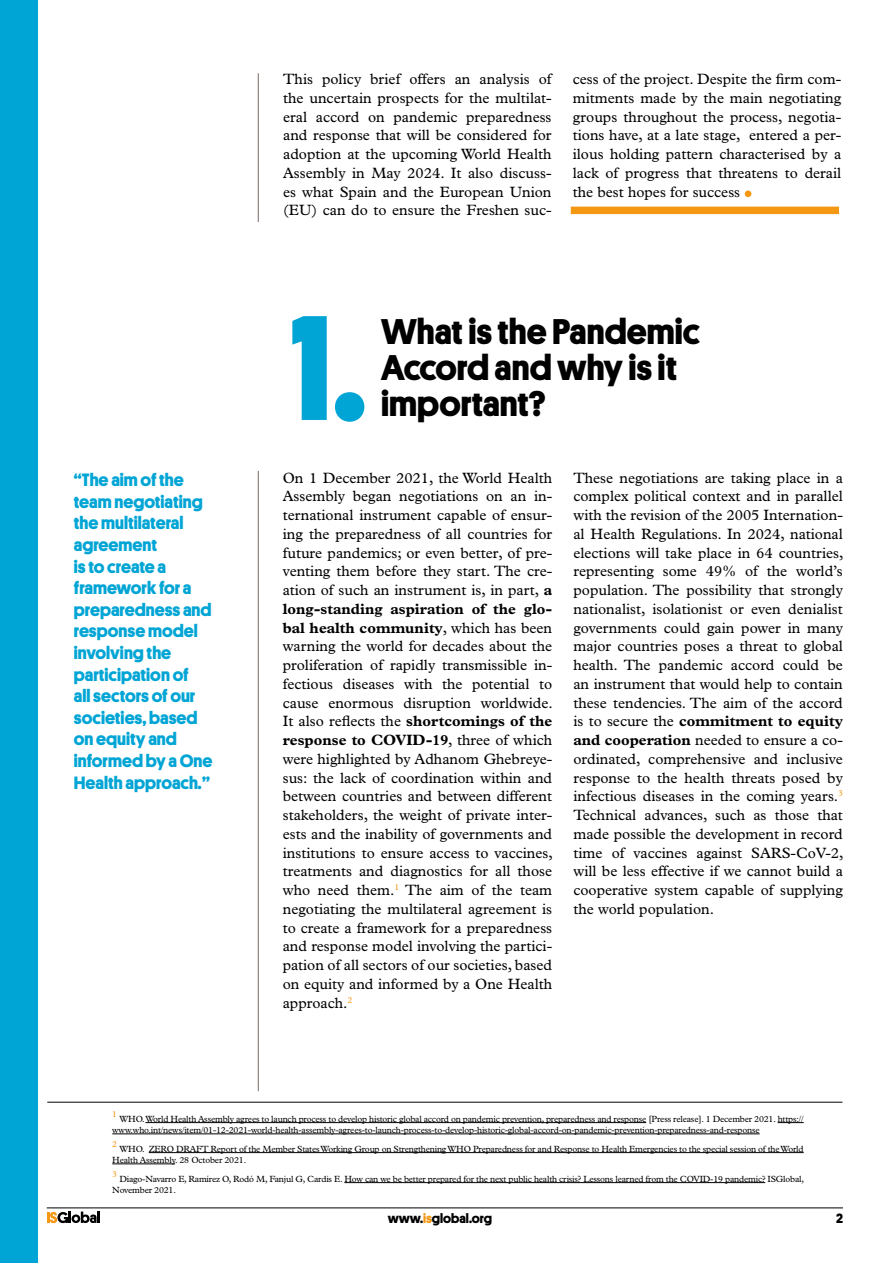
<style>
.page{position:relative;width:893px;height:1263px;background:#fff}
.page>*{position:absolute;margin:0;border:0;box-sizing:border-box;transform-origin:0 0}
.t1{font:700 150px "Platform";color:#00a5d5}
.text_base{font:54px "Plantin";color:#f49712}
.t2{font:700 36px/36px "Platform";color:#000}
.t3{font:700 18px/21.6px "Platform";color:#00a5d5}
.text_base-2{font:15px/18.8px "Plantin";color:#000;text-align:justify}
.t4{font:700 13.5px "Platform";color:#000}
.leyendas{font:9px/11.2px "Plantin";letter-spacing:-.02em;color:#000}
.leyendas-2{font:8.7px "Plantin";color:#f49712}
.s1{font-style:italic}
.s2{font-weight:700}
.s3{color:#f49712}
</style>
<div class="page">
<svg style="left:47px;top:1211px;width:53px;height:12px"></svg>
<hr style="left:47px;top:1207px;width:796px;height:1px;background:#000">
<div style="left:0;top:0;width:37px;height:1263px;background:#00a5d5"></div>
<div style="left:571px;top:207px;width:268px;height:7px;background:#f49712"></div>
<hr style="left:145px;top:1122px;width:501px;height:1px;background:#000">
<svg style="left:778px;top:1122px;width:26px;height:1px"></svg>
<hr style="left:112px;top:1133px;width:648px;height:1px;background:#000">
<hr style="left:149px;top:1152px;width:655px;height:1px;background:#000">
<hr style="left:112px;top:1163px;width:63px;height:1px;background:#000">
<hr style="left:344px;top:1182px;width:421px;height:1px;background:#000">
<hr style="left:47px;top:1102px;width:795px;height:1px;background:#000">
<hr style="left:258px;top:73px;width:1px;height:149px;background:#867b77">
<hr style="left:258px;top:471px;width:1px;height:620px;background:#867b77">
<p class="text_base-2" style="left:283px;top:69px;width:270px">This policy brief offers an analysis of the uncertain prospects for the multilat&shy;eral accord on pandemic preparedness and response that will be considered for adoption at the upcoming World Health Assembly in May 2024. It also discuss&shy;es what Spain and the European Union (EU) can do to ensure the Freshen suc-</p>
<p class="text_base-2" style="left:573px;top:69px;width:270px">cess of the project. Despite the firm com&shy;mitments made by the main negotiating groups throughout the process, negotia&shy;tions have, at a late stage, entered a per&shy;ilous holding pattern characterised by a lack of progress that threatens to derail the best hopes for success</p>
<p class="text_base" style="left:740px;top:148px;width:17px">.</p>
<p class="t3" style="left:74px;top:468px;width:140px">“The aim of the team negotiating the multilateral agreement<br>is to create a framework for a preparedness and response model involving the participation of<br>all sectors of our societies, based on equity and informed by a One<br>Health approach<span class="s1">.</span>”</p>
<p class="t1" style="left:291px;top:258px;width:78px">1.</p>
<p class="t2" style="left:381px;top:311px;width:320px">What is the Pandemic<br>Accord and why is it important?</p>
<p class="text_base-2" style="left:283px;top:468px;width:272px">On 1 December 2021, the World Health Assembly began negotiations on an in&shy;ternational instrument capable of ensur&shy;ing the preparedness of all countries for future pandemics; or even better, of pre&shy;venting them before they start. The cre&shy;ation of such an instrument is, in part, <span class="s2">a long-standing aspiration of the glo&shy;bal health community</span>, which has been warning the world for decades about the proliferation of rapidly transmissible in&shy;fectious diseases with the potential to cause enormous disruption worldwide.<br>It also reflects the <span class="s2">shortcomings of the response to COVID-19</span>, three of which were highlighted by Adhanom Ghebreye&shy;sus: the lack of coordination within and between countries and between different stakeholders, the weight of private inter&shy;ests and the inability of governments and institutions to ensure access to vaccines, treatments and diagnostics for all those who need them.<sup>1</sup> The aim of the team negotiating the multilateral agreement is to create a framework for a preparedness and response model involving the partici&shy;pation of all sectors of our societies, based on equity and informed by a One Health approach.<sup>2</sup></p>
<p class="text_base-2" style="left:573px;top:468px;width:271px">These negotiations are taking place in a complex political context and in parallel with the revision of the 2005 Internation&shy;al Health Regulations. In 2024, national elections will take place in 64 countries, representing some 49% of the world’s population. The possibility that strongly nationalist, isolationist or even denialist governments could gain power in many major countries poses a threat to global health. The pandemic accord could be an instrument that would help to contain these tendencies. The aim of the accord is to secure the <span class="s2">commitment to equity and cooperation</span> needed to ensure a co&shy;ordinated, comprehensive and inclusive response to the health threats posed by infectious diseases in the coming years.<sup>3<br></sup>Technical advances, such as those that made possible the development in record time of vaccines against SARS-CoV-2, will be less effective if we cannot build a cooperative system capable of supplying the world population.</p>
<p class="leyendas-2" style="left:112px;top:1109px;width:6px">1</p>
<p class="leyendas" style="left:112px;top:1113px;width:693px;text-indent:7px">WHO. World Health Assembly agrees to launch process to develop historic global accord on pandemic prevention, preparedness and response [Press release]. 1 December 2021. https:// www.who.int/news/item/01-12-2021-world-health-assembly-agrees-to-launch-process-to-develop-historic-global-accord-on-pandemic-prevention-preparedness-and-response</p>
<p class="leyendas-2" style="left:112px;top:1139px;width:6px">2</p>
<p class="leyendas" style="left:112px;top:1143px;width:693px;text-indent:7px">WHO. ZERO DRAFT Report of the Member States Working Group on Strengthening WHO Preparedness for and Response to Health Emergencies to the special session of the World<br>Health Assembly. 28 October 2021.</p>
<p class="leyendas-2" style="left:112px;top:1169px;width:6px">3</p>
<p class="leyendas" style="left:112px;top:1173px;width:693px;text-indent:7px">Diago-Navarro E, Ramírez O, Rodó M, Fanjul G, Cardis E. How can we be better prepared for the next public health crisis? Lessons learned from the COVID-19 pandemic? ISGlobal,<br>November 2021.</p>
<p class="t4" style="left:388px;top:1208px;width:106px">www.<span class="s3">is</span>global.org</p>
<p class="t4" style="left:836px;top:1208px;width:8px">2</p>
</div>
